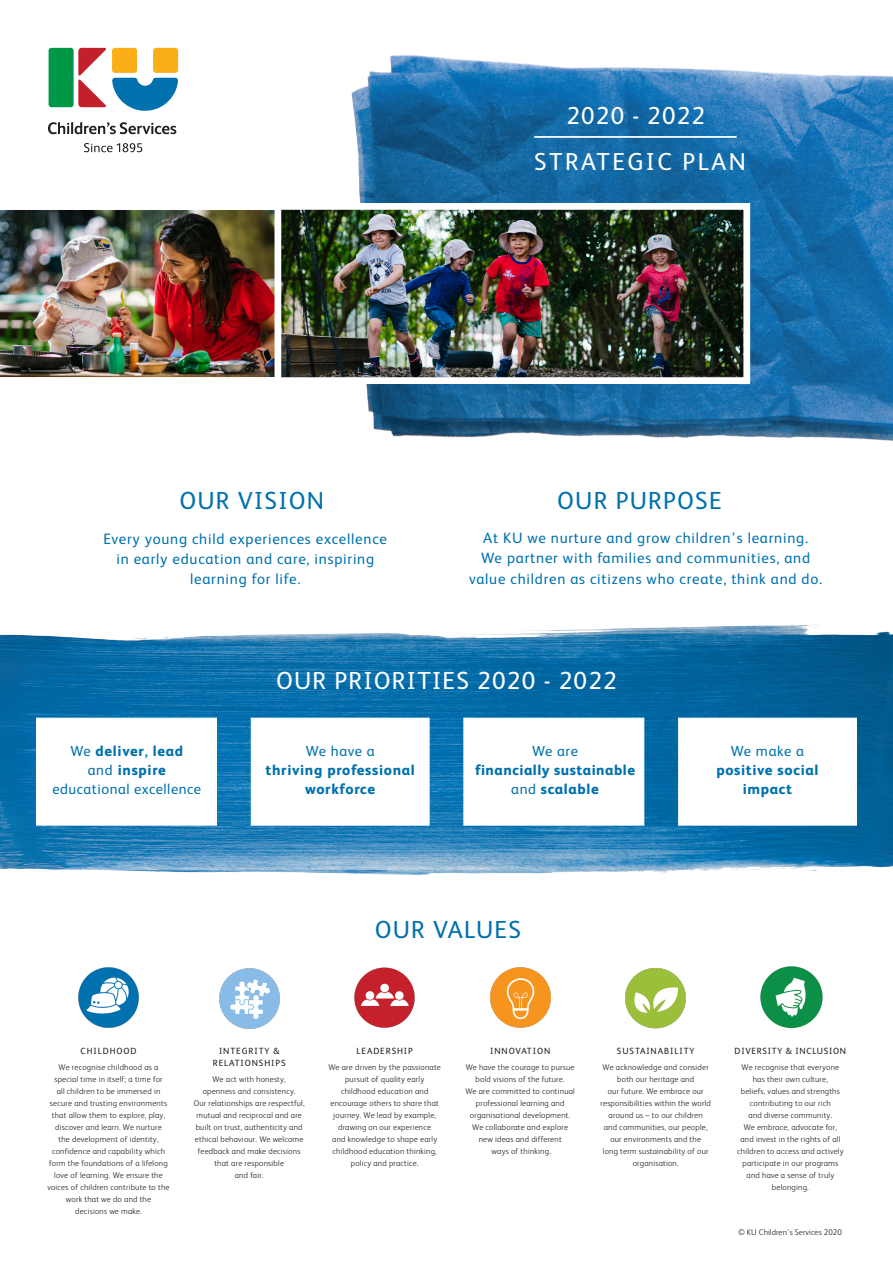
<style>
.page{position:relative;width:893px;height:1263px;background:#fff}
.page>*{position:absolute;margin:0;border:0;box-sizing:border-box;transform-origin:0 0}
.Kopfzeile_Seite{font:24.75px "FS Albert";letter-spacing:.05em;color:#0071ad}
.Kopfzeile_Seite-2{font:24.75px "FS Albert";letter-spacing:.05em;color:#fff}
.Logotext{font:24.6px "FS Albert";letter-spacing:.1em;color:#fff}
.Dokumenttitel{font:24.6px "FS Albert";letter-spacing:.05em;color:#fff}
.Fußzeile___rechtsbün{font:15px/20.2px "FS Albert";letter-spacing:.05em;color:#0071ad;text-align:center}
.Fußzeile___rechtsbün-2{font:800 14.62px/18.8px "FS Albert";letter-spacing:.045em;color:#0071ad;text-align:center}
.Fußzeile___rechtsbün-3{font:14.62px/18.8px "FS Albert";letter-spacing:.035em;color:#0071ad;text-align:center}
.Fußzeile___rechtsbün-4{font:9px/12.4px "FS Albert";letter-spacing:.1em;color:#231f20;text-align:center}
.Fußzeile___rechtsbün-5{font:9px "FS Albert";letter-spacing:.08em;color:#231f20}
.Fußzeile___rechtsbün-6{font:300 8.25px/12px "FS Albert";letter-spacing:.025em;color:#231f20;text-align:center}
.Paragraph_Style_1{font:300 8.25px "FS Albert";letter-spacing:.01em;color:#231f20}
.s1{font-weight:800}
.s2{font-weight:700}
.s3{font-weight:400}
</style>
<div class="page">
<img style="left:0;top:624px;width:893px;height:251px">
<div style="left:36px;top:718px;width:181px;height:107px;background:#fff;border:1px solid #fff"></div>
<div style="left:251px;top:718px;width:178px;height:107px;background:#fff;border:1px solid #fff"></div>
<div style="left:463px;top:718px;width:181px;height:107px;background:#fff;border:1px solid #fff"></div>
<div style="left:678px;top:718px;width:179px;height:107px;background:#fff;border:1px solid #fff"></div>
<img style="left:78px;top:967px;width:61px;height:61px">
<img style="left:760px;top:966px;width:63px;height:62px">
<img style="left:625px;top:967px;width:61px;height:62px">
<img style="left:354px;top:967px;width:61px;height:61px">
<img style="left:490px;top:967px;width:61px;height:61px">
<img style="left:219px;top:968px;width:61px;height:61px">
<img style="left:351px;top:55px;width:542px;height:386px">
<img style="left:281px;top:211px;width:461px;height:165px">
<div style="left:260px;top:203px;width:490px;height:181px;border:7px solid #fff"></div>
<img style="left:0;top:203px;width:281px;height:181px">
<hr style="left:534px;top:136px;width:203px;height:2px;background:#fff">
<svg style="left:49px;top:48px;width:57px;height:59px"></svg>
<svg style="left:112px;top:48px;width:66px;height:63px"></svg>
<svg style="left:48px;top:122px;width:128px;height:12px"></svg>
<svg style="left:84px;top:143px;width:58px;height:9px"></svg>
<p class="Dokumenttitel" style="left:566px;top:99px;width:140px">2020 - 2022</p>
<p class="Logotext" style="left:534px;top:145px;width:213px">STRATEGIC PLAN</p>
<p class="Kopfzeile_Seite" style="left:179px;top:484px;width:146px">OUR VISION</p>
<p class="Fußzeile___rechtsbün" style="left:104px;top:528px;width:285px">Every young child experiences excellence in early education and care, inspiring learning for life.</p>
<p class="Kopfzeile_Seite" style="left:557px;top:484px;width:166px">OUR PURPOSE</p>
<p class="Fußzeile___rechtsbün" style="left:469px;top:527px;width:355px">At KU we nurture and grow children’s learning.<br>We partner with families and communities, and value children as citizens who create, think and do.</p>
<p class="Kopfzeile_Seite-2" style="left:276px;top:664px;width:342px">OUR PRIORITIES 2020 - 2022</p>
<p class="Fußzeile___rechtsbün-3" style="left:53px;top:741px;width:150px">We <span class="s1">deliver</span><span class="s2">,</span> <span class="s1">lead<br></span>and <span class="s1">inspire </span>educational excellence</p>
<p class="Fußzeile___rechtsbün-2" style="left:266px;top:741px;width:151px"><span class="s3">We have a<br></span>thriving professional workforce</p>
<p class="Fußzeile___rechtsbün-2" style="left:475px;top:741px;width:161px"><span class="s3">We are<br></span>financially sustainable <span class="s3">and</span> scalable</p>
<p class="Fußzeile___rechtsbün-2" style="left:716px;top:741px;width:104px"><span class="s3">We make a </span>positive social impact</p>
<p class="Kopfzeile_Seite" style="left:375px;top:913px;width:148px">OUR VALUES</p>
<p class="Fußzeile___rechtsbün-4" style="left:81px;top:1044px;width:57px">CHILDHOOD</p>
<p class="Fußzeile___rechtsbün-6" style="left:47px;top:1060px;width:124px">We recognise childhood as a special time in itself; a time for<br>all children to be immersed in secure and trusting environments that allow them to explore, play, discover and learn. We nurture<br>the development of identity, confidence and capability which form the foundations of a lifelong love of learning. We ensure the voices of children contribute to the work that we do and the<br>decisions we make.</p>
<p class="Fußzeile___rechtsbün-4" style="left:213px;top:1044px;width:74px">INTEGRITY &amp;<br>RELATIONSHIPS</p>
<p class="Fußzeile___rechtsbün-6" style="left:194px;top:1073px;width:113px">We act with honesty,<br>openness and consistency.<br>Our relationships are respectful, mutual and reciprocal and are built on trust, authenticity and ethical behaviour. We welcome feedback and make decisions that are responsible<br>and fair.</p>
<p class="Fußzeile___rechtsbün-4" style="left:356px;top:1044px;width:58px">LEADERSHIP</p>
<p class="Fußzeile___rechtsbün-6" style="left:328px;top:1060px;width:114px">We are driven by the passionate pursuit of quality early childhood education and encourage others to share that journey. We lead by example, drawing on our experience<br>and knowledge to shape early childhood education thinking, policy and practice.</p>
<p class="Fußzeile___rechtsbün-4" style="left:490px;top:1044px;width:62px">INNOVATION</p>
<p class="Fußzeile___rechtsbün-6" style="left:465px;top:1060px;width:111px">We have the courage to pursue bold visions of the future.<br>We are committed to continual professional learning and organisational development.<br>We collaborate and explore new ideas and different<br>ways of thinking.</p>
<p class="Fußzeile___rechtsbün-4" style="left:617px;top:1044px;width:79px">SUSTAINABILITY</p>
<p class="Fußzeile___rechtsbün-6" style="left:600px;top:1060px;width:112px">We acknowledge and consider both our heritage and<br>our future. We embrace our responsibilities within the world around us – to our children<br>and communities, our people, our environments and the<br>long term sustainability of our organisation.</p>
<p class="Fußzeile___rechtsbün-5" style="left:735px;top:1044px;width:113px">DIVERSITY &amp; INCLUSION</p>
<p class="Fußzeile___rechtsbün-6" style="left:737px;top:1060px;width:108px">We recognise that everyone has their own culture,<br>beliefs, values and strengths contributing to our rich<br>and diverse community.<br>We embrace, advocate for, and invest in the rights of all children to access and actively participate in our programs and have a sense of truly belonging.</p>
<p class="Paragraph_Style_1" style="left:738px;top:1227px;width:105px">© KU Children’s Services 2020</p>
</div>
